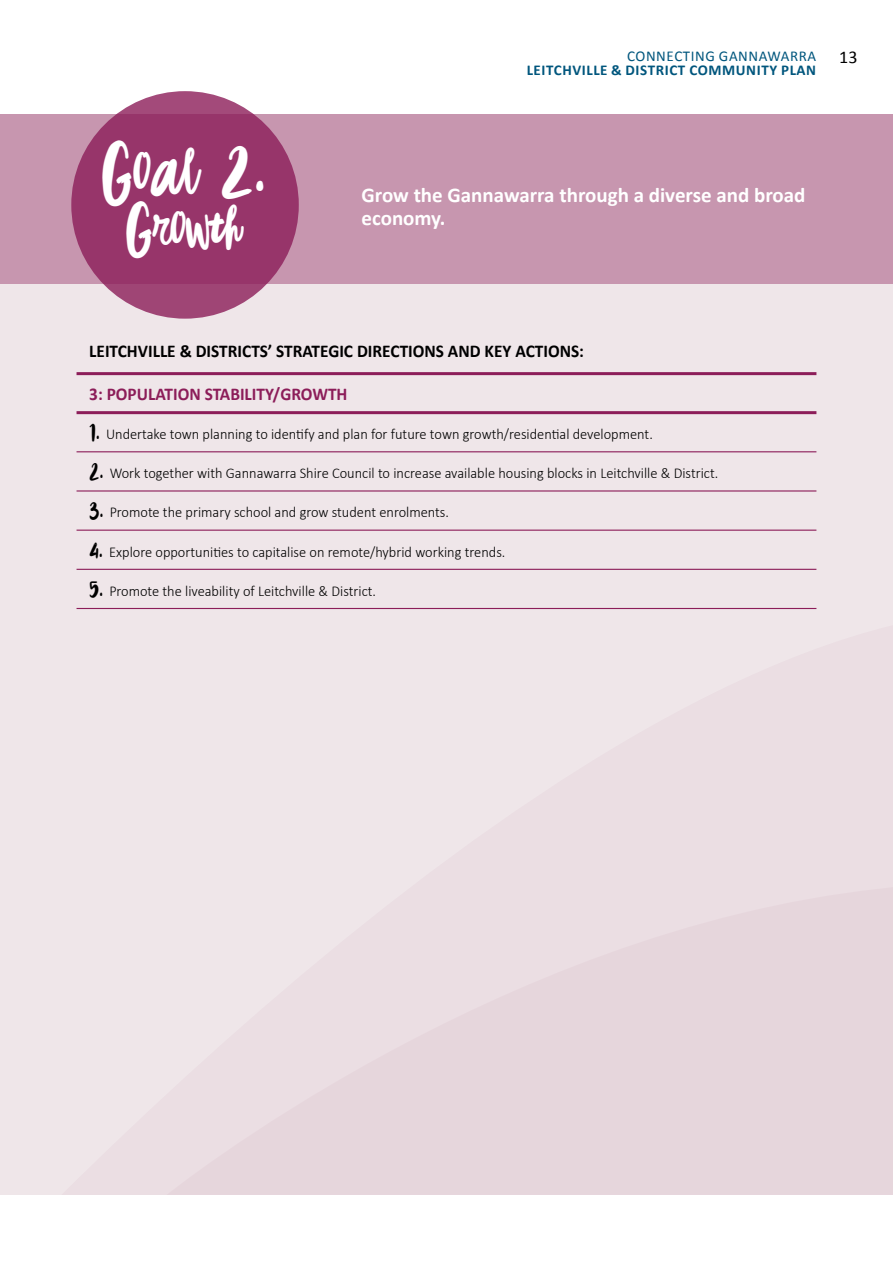
<style>
.page{position:relative;width:893px;height:1263px;background:#fff}
.page>*{position:absolute;margin:0;border:0;box-sizing:border-box;transform-origin:0 0}
.t1{font:45px "Wired Pop Free";color:#fff}
.t2{font:39px "Wired Pop Free";color:#fff}
.t3{font:700 21px/22.5px "Calibri";color:#fff}
.t4{font:700 18px "Calibri";color:#000;scale:.96 1}
.t5{font:700 18px "Calibri";color:#8c1d59;scale:.96 1}
.t6{font:18px "Calibri";color:#000}
.t7{font:300 15px "Calibri";color:#000;scale:.96 1}
.t8{font:700 15px "Calibri";letter-spacing:.04em;color:#00567d}
.t9{font:15px "Calibri";letter-spacing:.04em;color:#00567d}
.s1{font-family:"Wired Pop Free";font-weight:400}
</style>
<div class="page">
<div style="left:1px;top:115px;width:892px;height:1080px;background:#efe6e9"></div>
<svg style="left:167px;top:887px;width:726px;height:308px;fill:#e6d6dc"></svg>
<div style="left:0;top:115px;width:893px;height:169px;background:#c796af"></div>
<svg style="left:71px;top:91px;width:228px;height:228px;background:#98386c"></svg>
<hr style="left:77px;top:372px;width:739px;height:3px;background:#8c1d59">
<hr style="left:77px;top:451px;width:739px;height:1px;background:#8c1d59">
<hr style="left:77px;top:490px;width:739px;height:1px;background:#8c1d59">
<hr style="left:77px;top:530px;width:739px;height:1px;background:#8c1d59">
<hr style="left:77px;top:569px;width:739px;height:1px;background:#8c1d59">
<hr style="left:77px;top:608px;width:739px;height:1px;background:#8c1d59">
<hr style="left:77px;top:411px;width:739px;height:3px;background:#8c1d59">
<h1 class="t1" style="left:102px;top:149px;width:165px">Goal 2.</h1>
<h2 class="t2" style="left:126px;top:209px;width:117px">Growth</h2>
<p class="t9" style="left:627px;top:47px;width:191px">CONNECTING GANNAWARRA</p>
<p class="t8" style="left:527px;top:60px;width:291px">LEITCHVILLE &amp; DISTRICT COMMUNITY PLAN</p>
<p class="t6" style="left:839px;top:45px;width:20px">13</p>
<h3 class="t3" style="left:361px;top:184px;width:446px">Grow the Gannawarra through a diverse and broad economy.</h3>
<p class="t4" style="left:89px;top:339px;width:517px">LEITCHVILLE &amp; DISTRICTS’ STRATEGIC DIRECTIONS AND KEY ACTIONS:</p>
<p class="t5" style="left:89px;top:382px;width:270px">3: POPULATION STABILITY/GROWTH</p>
<p class="t7" style="left:89px;top:425px;width:589px"><span class="s1">1.</span> Undertake town planning to identify and plan for future town growth/residential development.</p>
<p class="t7" style="left:89px;top:464px;width:657px"><span class="s1">2.</span> Work together with Gannawarra Shire Council to increase available housing blocks in Leitchville &amp; District.</p>
<p class="t7" style="left:89px;top:503px;width:376px"><span class="s1">3.</span> Promote the primary school and grow student enrolments.</p>
<p class="t7" style="left:89px;top:542px;width:435px"><span class="s1">4.</span> Explore opportunities to capitalise on remote/hybrid working trends.</p>
<p class="t7" style="left:89px;top:581px;width:300px"><span class="s1">5.</span> Promote the liveability of Leitchville &amp; District.</p>
</div>
